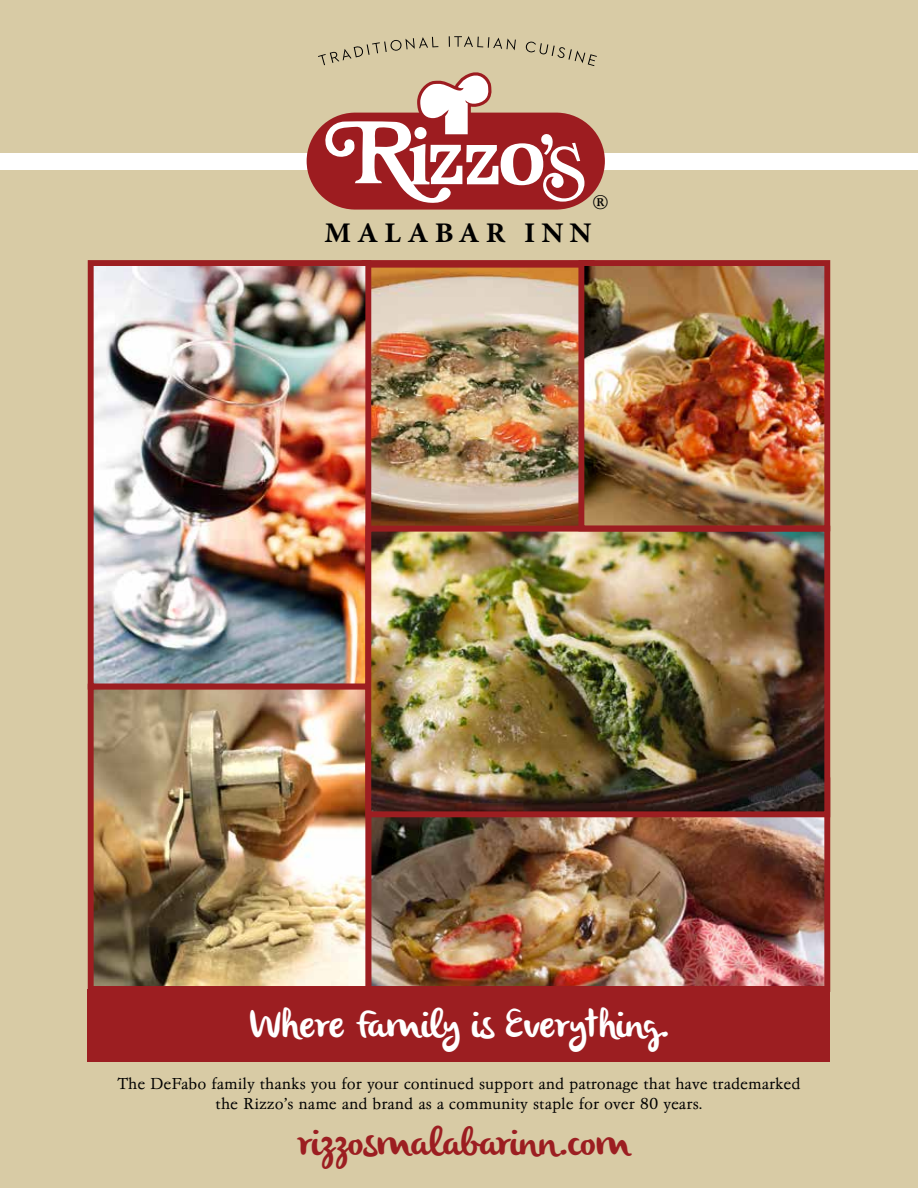
<style>
.page{position:relative;width:918px;height:1188px;background:#d8cba5}
.page>*{position:absolute;margin:0;border:0;box-sizing:border-box;transform-origin:0 0}
.t1{font:38.85px "olivier";color:#fff}
.t2{font:38.85px "olivier";color:#9c1e21}
.t3{font:700 28.5px "Minion Pro";letter-spacing:.2em;color:#000;scale:1.05 1}
.t4{font:500 20.55px "Latienne Swa T";color:#000}
.t5{font:16.5px/19.8px "Garamond No 4 T Ligh";color:#000;text-align:center}
</style>
<div class="page">
<img style="left:371px;top:269px;width:207px;height:257px">
<div style="left:362px;top:260px;width:233px;height:287px;border:8px solid #9c1e21"></div>
<div style="left:0;top:153px;width:918px;height:17px;background:#fff"></div>
<div style="left:88px;top:989px;width:742px;height:73px;background:#9c1e21"></div>
<div style="left:307px;top:113px;width:298px;height:97px;background:#9d1c20;border-radius:48px"></div>
<svg style="left:318px;top:36px;width:279px;height:167px"></svg>
<img style="left:372px;top:817px;width:451px;height:168px">
<div style="left:365px;top:777px;width:465px;height:215px;border:6px solid #9c1e21"></div>
<img style="left:95px;top:267px;width:269px;height:718px">
<div style="left:88px;top:260px;width:283px;height:430px;border:6px solid #9c1e21"></div>
<div style="left:88px;top:684px;width:283px;height:308px;border:6px solid #9c1e21"></div>
<img style="left:372px;top:533px;width:451px;height:277px">
<div style="left:365px;top:526px;width:465px;height:291px;border:6px solid #9c1e21"></div>
<img style="left:585px;top:267px;width:238px;height:257px">
<div style="left:578px;top:260px;width:252px;height:271px;border:6px solid #9c1e21"></div>
<p class="t4" style="left:592px;top:190px;width:18px">®</p>
<h2 class="t3" style="left:325px;top:213px;width:256px">MALABAR INN</h2>
<h1 class="t1" style="left:248px;top:1002px;width:423px">Where Family is Everything.</h1>
<p class="t5" style="left:117px;top:1074px;width:685px">The DeFabo family thanks you for your continued support and patronage that have trademarked the Rizzo’s name and brand as a community staple for over 80 years.</p>
<h1 class="t2" style="left:299px;top:1120px;width:332px">rizzosmalabarinn.com</h1>
</div>
